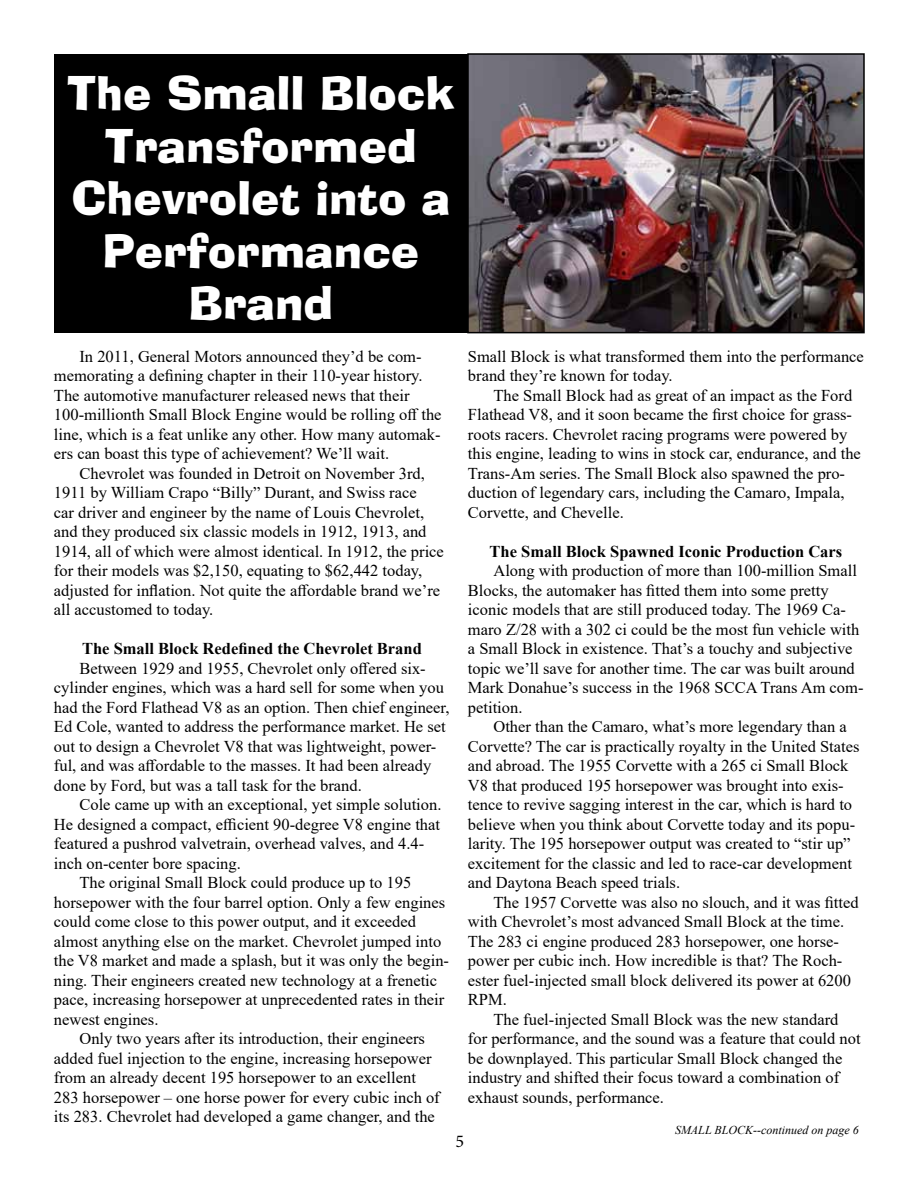
<style>
.page{position:relative;width:918px;height:1188px;background:#fff}
.page>*{position:absolute;margin:0;border:0;box-sizing:border-box;transform-origin:0 0}
.t1{font:45px/52.5px "Alor Normal";color:#fff;text-align:center}
.t2{font:18px "Minion Pro";color:#000}
.t3{font:16.5px/19.5px "Times New Roman";color:#000}
.t4{font:700 16.5px "Times New Roman";color:#000}
.t5{font:italic 12px "Times New Roman";color:#000}
</style>
<div class="page">
<div style="left:54px;top:54px;width:414px;height:279px;background:#000"></div>
<img style="left:470px;top:56px;width:392px;height:274px">
<div style="left:467px;top:53px;width:398px;height:280px;border:2px solid #000"></div>
<h1 class="t1" style="left:67px;top:62px;width:389px">The Small Block<br>Transformed<br>Chevrolet into a<br>Performance<br>Brand</h1>
<p class="t3" style="left:54px;top:346px;width:389px;text-indent:26px">In 2011, General Motors announced they’d be com&shy;memorating a defining chapter in their 110-year history.<br>The automotive manufacturer released news that their 100-millionth Small Block Engine would be rolling off the line, which is a feat unlike any other. How many automak&shy;ers can boast this type of achievement? We’ll wait.</p>
<p class="t3" style="left:54px;top:463px;width:391px;text-indent:25px">Chevrolet was founded in Detroit on November 3rd, 1911 by William Crapo “Billy” Durant, and Swiss race<br>car driver and engineer by the name of Louis Chevrolet, and they produced six classic models in 1912, 1913, and 1914, all of which were almost identical. In 1912, the price for their models was $2,150, equating to $62,442 today, adjusted for inflation. Not quite the affordable brand we’re all accustomed to today.</p>
<p class="t4" style="left:82px;top:637px;width:341px">The Small Block Redefined the Chevrolet Brand</p>
<p class="t3" style="left:54px;top:658px;width:397px;text-indent:25px">Between 1929 and 1955, Chevrolet only offered six&shy;cylinder engines, which was a hard sell for some when you had the Ford Flathead V8 as an option. Then chief engineer, Ed Cole, wanted to address the performance market. He set out to design a Chevrolet V8 that was lightweight, power&shy;ful, and was affordable to the masses. It had been already done by Ford, but was a tall task for the brand.</p>
<p class="t3" style="left:79px;top:794px;width:364px">Cole came up with an exceptional, yet simple solution.</p>
<p class="t3" style="left:54px;top:814px;width:388px">He designed a compact, efficient 90-degree V8 engine that</p>
<p class="t3" style="left:54px;top:833px;width:372px">featured a pushrod valvetrain, overhead valves, and 4.4-</p>
<p class="t3" style="left:54px;top:853px;width:188px">inch on-center bore spacing.</p>
<p class="t3" style="left:79px;top:872px;width:333px">The original Small Block could produce up to 195</p>
<p class="t3" style="left:54px;top:892px;width:393px">horsepower with the four barrel option. Only a few engines</p>
<p class="t3" style="left:54px;top:911px;width:364px">could come close to this power output, and it exceeded</p>
<p class="t3" style="left:54px;top:931px;width:389px">almost anything else on the market. Chevrolet jumped into</p>
<p class="t3" style="left:54px;top:950px;width:397px">the V8 market and made a splash, but it was only the begin-</p>
<p class="t3" style="left:54px;top:970px;width:385px">ning. Their engineers created new technology at a frenetic</p>
<p class="t3" style="left:54px;top:989px;width:392px">pace, increasing horsepower at unprecedented rates in their</p>
<p class="t3" style="left:54px;top:1009px;width:106px">newest engines.</p>
<p class="t3" style="left:79px;top:1028px;width:347px">Only two years after its introduction, their engineers</p>
<p class="t3" style="left:54px;top:1048px;width:379px">added fuel injection to the engine, increasing horsepower</p>
<p class="t3" style="left:54px;top:1067px;width:363px">from an already decent 195 horsepower to an excellent</p>
<p class="t3" style="left:54px;top:1087px;width:387px">283 horsepower – one horse power for every cubic inch of</p>
<p class="t3" style="left:54px;top:1106px;width:383px">its 283. Chevrolet had developed a game changer, and the</p>
<p class="t3" style="left:468px;top:346px;width:397px">Small Block is what transformed them into the performance brand they’re known for today.</p>
<p class="t3" style="left:468px;top:385px;width:394px;text-indent:25px">The Small Block had as great of an impact as the Ford Flathead V8, and it soon became the first choice for grass&shy;roots racers. Chevrolet racing programs were powered by this engine, leading to wins in stock car, endurance, and the Trans-Am series. The Small Block also spawned the pro&shy;duction of legendary cars, including the Camaro, Impala, Corvette, and Chevelle.</p>
<p class="t4" style="left:490px;top:539px;width:354px">The Small Block Spawned Iconic Production Cars</p>
<p class="t3" style="left:468px;top:561px;width:397px;text-indent:25px">Along with production of more than 100-million Small Blocks, the automaker has fitted them into some pretty iconic models that are still produced today. The 1969 Ca&shy;maro Z/28 with a 302 ci could be the most fun vehicle with a Small Block in existence. That’s a touchy and subjective topic we’ll save for another time. The car was built around Mark Donahue’s success in the 1968 SCCA Trans Am com&shy;petition.</p>
<p class="t3" style="left:468px;top:717px;width:393px;text-indent:25px">Other than the Camaro, what’s more legendary than a Corvette? The car is practically royalty in the United States and abroad. The 1955 Corvette with a 265 ci Small Block V8 that produced 195 horsepower was brought into exis&shy;tence to revive sagging interest in the car, which is hard to believe when you think about Corvette today and its popu&shy;larity. The 195 horsepower output was created to “stir up” excitement for the classic and led to race-car development and Daytona Beach speed trials.</p>
<p class="t3" style="left:468px;top:892px;width:392px;text-indent:25px">The 1957 Corvette was also no slouch, and it was fitted with Chevrolet’s most advanced Small Block at the time.<br>The 283 ci engine produced 283 horsepower, one horse&shy;power per cubic inch. How incredible is that? The Roch&shy;ester fuel-injected small block delivered its power at 6200<br>RPM.</p>
<p class="t3" style="left:468px;top:1009px;width:394px;text-indent:25px">The fuel-injected Small Block was the new standard for performance, and the sound was a feature that could not be downplayed. This particular Small Block changed the industry and shifted their focus toward a combination of exhaust sounds, performance.</p>
<p class="t5" style="left:675px;top:1121px;width:185px">SMALL BLOCK--continued on page 6</p>
<p class="t2" style="left:456px;top:1129px;width:10px">5</p>
</div>
